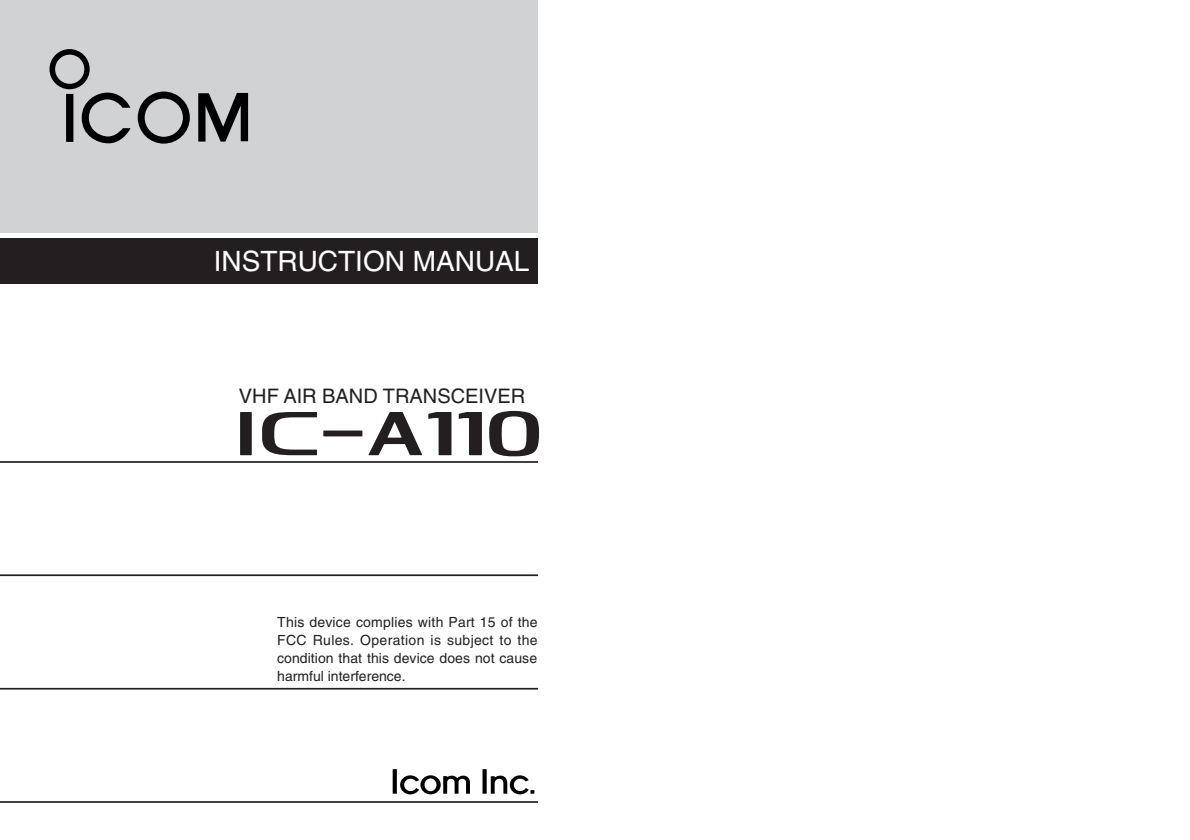
<style>
.page{position:relative;width:1190px;height:840px;background:#fff}
.page>*{position:absolute;margin:0;border:0;box-sizing:border-box;transform-origin:0 0}
.t1{font:54px "Icom 1 Model Name";color:#231f20}
.t2{font:28px "Helvetica";color:#fff}
.t3{font:20px "Helvetica";color:#231f20}
.t4{font:14px/18px "Helvetica";letter-spacing:.005em;color:#231f20;text-align:justify}
</style>
<div class="page">
<svg style="left:393px;top:769px;width:4px;height:25px"></svg>
<svg style="left:483px;top:769px;width:4px;height:25px"></svg>
<svg style="left:400px;top:775px;width:70px;height:19px"></svg>
<svg style="left:491px;top:775px;width:43px;height:19px"></svg>
<div style="left:0;top:0;width:538px;height:232px;background:#d1d2d4"></div>
<div style="left:0;top:238px;width:538px;height:45px;background:#231f20"></div>
<hr style="left:0;top:801px;width:538px;height:2px;background:#231f20">
<hr style="left:0;top:688px;width:538px;height:2px;background:#231f20">
<hr style="left:0;top:574px;width:538px;height:2px;background:#231f20">
<hr style="left:0;top:461px;width:538px;height:2px;background:#231f20">
<svg style="left:138px;top:92px;width:52px;height:52px"></svg>
<svg style="left:198px;top:93px;width:50px;height:49px"></svg>
<svg style="left:50px;top:49px;width:81px;height:94px"></svg>
<h2 class="t2" style="left:214px;top:251px;width:317px">INSTRUCTION MANUAL</h2>
<h3 class="t3" style="left:239px;top:389px;width:288px">VHF AIR BAND TRANSCEIVER</h3>
<h1 class="t1" style="left:240px;top:405px;width:307px">iA110</h1>
<p class="t4" style="left:277px;top:615px;width:262px">This device complies with Part 15 of the FCC Rules. Operation is subject to the condition that this device does not cause harmful interference.</p>
</div>
